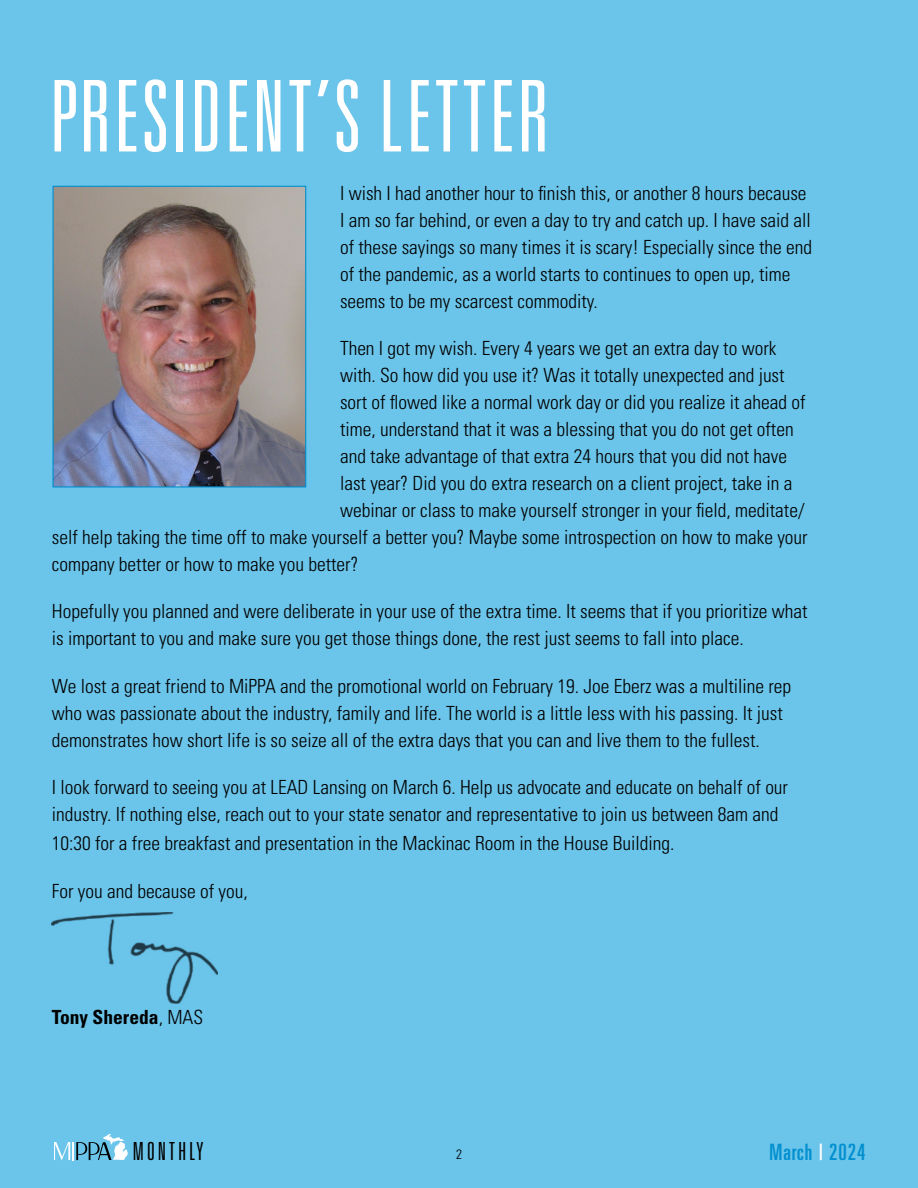
<style>
.page{position:relative;width:918px;height:1188px;background:#6bc4e9}
.page>*{position:absolute;margin:0;border:0;box-sizing:border-box;transform-origin:0 0}
.t1{font:300 ultra-condensed 99px "Univers LT Std";letter-spacing:.02em;color:#fff}
.t2{font:300 ultra-condensed 24.9px "Univers LT Std";letter-spacing:.11em;color:#000}
.t3{font:ultra-condensed 22.5px "Univers LT Std";letter-spacing:.04em;color:#008fcf}
.t4{font:300 condensed 19.5px/27px "Univers LT Std";color:#000}
.t5{font:700 condensed 19.5px "Univers LT Std";color:#000}
.t6{font:300 condensed 13.5px "Univers LT Std";color:#000}
.s1{font-weight:300}
.s2{color:#fff}
</style>
<div class="page">
<svg style="left:54px;top:1134px;width:74px;height:27px"></svg>
<img style="left:54px;top:188px;width:250px;height:297px">
<div style="left:52px;top:186px;width:254px;height:301px;border:1px solid #008fcf"></div>
<img style="left:52px;top:913px;width:166px;height:91px">
<h1 class="t1" style="left:50px;top:65px;width:502px">PRESIDENT’S LETTER</h1>
<p class="t4" style="left:340px;top:180px;width:474px">I wish I had another hour to finish this, or another 8 hours because I am so far behind, or even a day to try and catch up. I have said all of these sayings so many times it is scary! Especially since the end of the pandemic, as a world starts to continues to open up, time seems to be my scarcest commodity.</p>
<p class="t4" style="left:340px;top:335px;width:438px">Then I got my wish. Every 4 years we get an extra day to work</p>
<p class="t4" style="left:340px;top:362px;width:446px">with. So how did you use it? Was it totally unexpected and just</p>
<p class="t4" style="left:340px;top:389px;width:467px">sort of flowed like a normal work day or did you realize it ahead of</p>
<p class="t4" style="left:340px;top:416px;width:455px">time, understand that it was a blessing that you do not get often</p>
<p class="t4" style="left:340px;top:443px;width:449px">and take advantage of that extra 24 hours that you did not have</p>
<p class="t4" style="left:340px;top:470px;width:454px">last year? Did you do extra research on a client project, take in a</p>
<p class="t4" style="left:340px;top:497px;width:466px">webinar or class to make yourself stronger in your field, meditate/</p>
<p class="t4" style="left:52px;top:524px;width:757px">self help taking the time off to make yourself a better you? Maybe some introspection on how to make your</p>
<p class="t4" style="left:52px;top:551px;width:308px">company better or how to make you better?</p>
<p class="t4" style="left:52px;top:598px;width:757px">Hopefully you planned and were deliberate in your use of the extra time. It seems that if you prioritize what is important to you and make sure you get those things done, the rest just seems to fall into place.</p>
<p class="t4" style="left:52px;top:672px;width:741px">We lost a great friend to MiPPA and the promotional world on February 19. Joe Eberz was a multiline rep who was passionate about the industry, family and life. The world is a little less with his passing. It just demonstrates how short life is so seize all of the extra days that you can and live them to the fullest.</p>
<p class="t4" style="left:52px;top:773px;width:738px;line-height:27.8px">I look forward to seeing you at LEAD Lansing on March 6. Help us advocate and educate on behalf of our industry. If nothing else, reach out to your state senator and representative to join us between 8am and<br>10:30 for a free breakfast and presentation in the Mackinac Room in the House Building.</p>
<p class="t4" style="left:52px;top:878px;width:197px">For you and because of you,</p>
<p class="t5" style="left:52px;top:1005px;width:153px">Tony Shereda<span class="s1">, MAS</span></p>
<p class="t2" style="left:133px;top:1138px;width:72px">MONTHLY</p>
<p class="t6" style="left:456px;top:1147px;width:7px">2</p>
<p class="t3" style="left:770px;top:1139px;width:97px">March <span class="s2">|</span> 2024</p>
</div>
